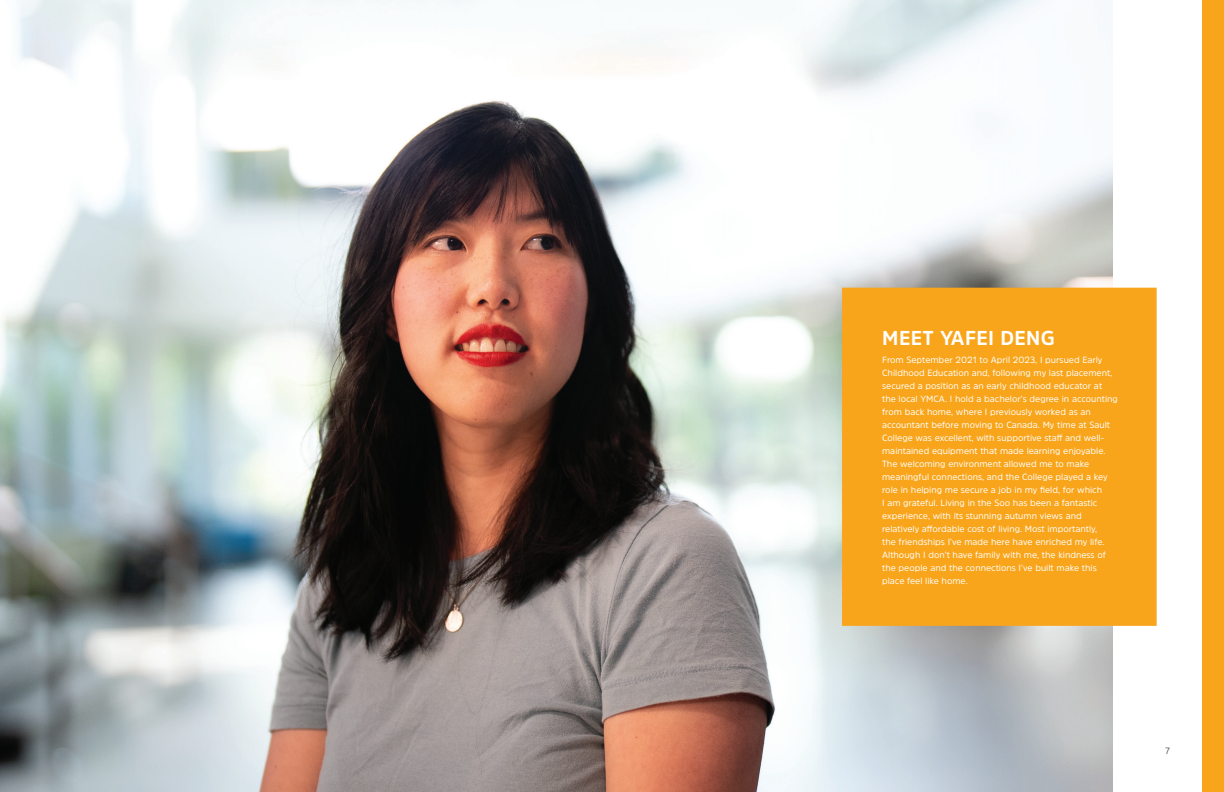
<style>
.page{position:relative;width:1224px;height:792px;background:#fff}
.page>*{position:absolute;margin:0;border:0;box-sizing:border-box;transform-origin:0 0}
.body{font:700 20px "Amsi Pro";letter-spacing:.02em;color:#fff}
.body_rev_para{font:9px/13px "Amsi Pro";color:#fff}
.t1{font:300 9px "Amsi Pro";color:#231f20}
</style>
<div class="page">
<div style="left:1202px;top:0;width:22px;height:792px;background:#f9a51b"></div>
<img style="left:0;top:0;width:1112px;height:792px">
<div style="left:842px;top:288px;width:314px;height:338px;background:#f9a51b"></div>
<div style="left:843px;top:289px;width:313px;height:336px;border:1px solid #f9a51b"></div>
<p class="body" style="left:882px;top:324px;width:174px">MEET YAFEI DENG</p>
<p class="body_rev_para" style="left:882px;top:353px;width:237px">From September 2021 to April 2023, I pursued Early Childhood Education and, following my last placement, secured a position as an early childhood educator at the local YMCA. I hold a bachelor’s degree in accounting from back home, where I previously worked as an accountant before moving to Canada. My time at Sault College was excellent, with supportive staff and well&shy;maintained equipment that made learning enjoyable.<br>The welcoming environment allowed me to make meaningful connections, and the College played a key role in helping me secure a job in my field, for which<br>I am grateful. Living in the Soo has been a fantastic experience, with its stunning autumn views and relatively affordable cost of living. Most importantly,<br>the friendships I’ve made here have enriched my life.<br>Although I don’t have family with me, the kindness of the people and the connections I’ve built make this place feel like home.</p>
<p class="t1" style="left:1165px;top:745px;width:6px">7</p>
</div>
